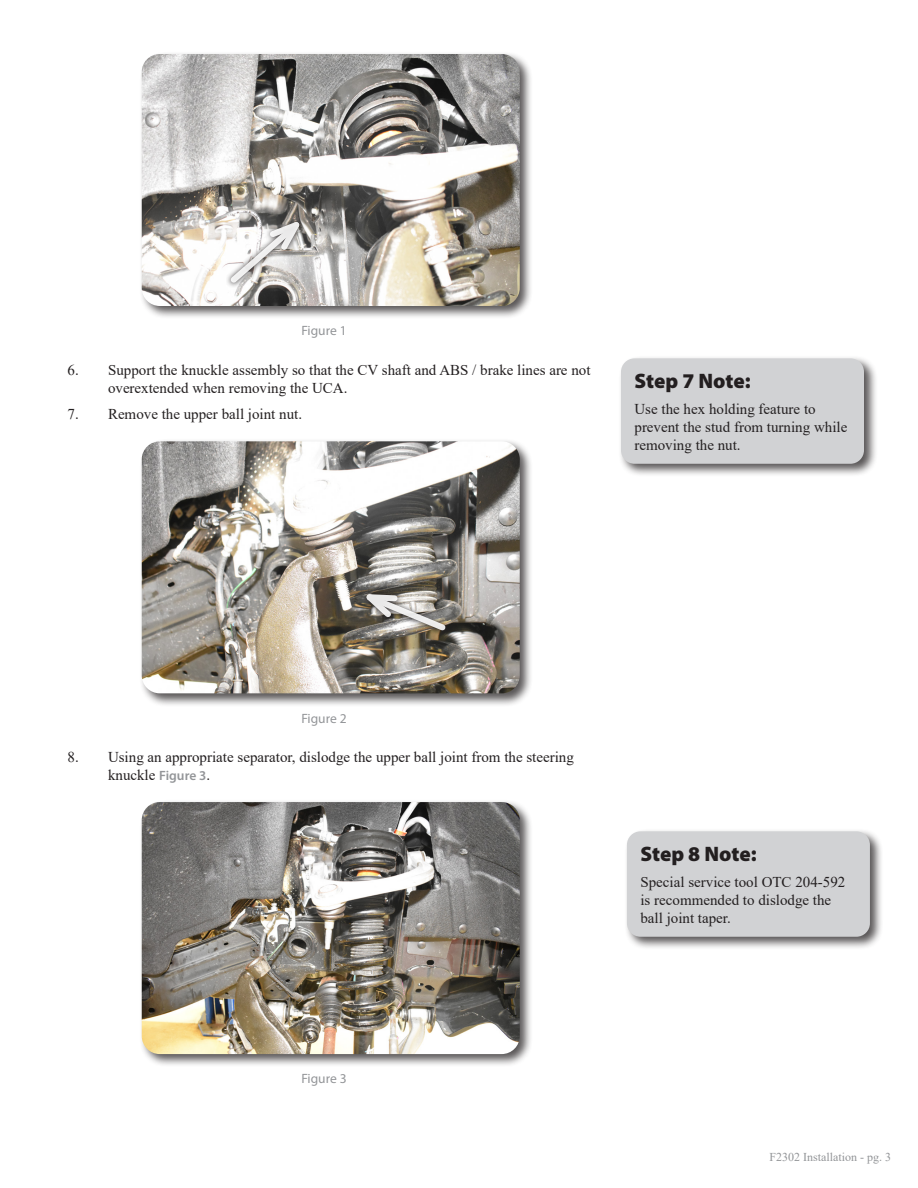
<style>
.page{position:relative;width:918px;height:1188px;background:#fff}
.page>*{position:absolute;margin:0;border:0;box-sizing:border-box;transform-origin:0 0}
.Headline{font:900 21px "Myriad Pro";letter-spacing:-.005em;color:#231f20}
.Body_text{font:15px/18px "Times New Roman";color:#231f20}
.t1{font:13.5px "Myriad Pro";color:#939598}
.t2{font:12px "Times New Roman";color:#939598}
.s1{font-family:"Myriad Pro";font-weight:600;font-size:13.5px;color:#939598}
</style>
<div class="page">
<div style="left:139px;top:51px;width:395px;height:269px;background:#231f20;opacity:.75"></div>
<img style="left:142px;top:54px;width:378px;height:252px">
<svg style="left:225px;top:213px;width:84px;height:75px"></svg>
<div style="left:139px;top:439px;width:395px;height:268px;background:#231f20;opacity:.75"></div>
<img style="left:142px;top:441px;width:378px;height:252px">
<div style="left:361px;top:589px;width:90px;height:47px;background:#231f20;opacity:.9"></div>
<svg style="left:354px;top:589px;width:96px;height:46px;background:#97938c"></svg>
<div style="left:139px;top:799px;width:394px;height:269px;background:#231f20;opacity:.75"></div>
<img style="left:142px;top:802px;width:378px;height:252px">
<div style="left:618px;top:356px;width:260px;height:122px;background:#231f20;opacity:.75"></div>
<div style="left:621px;top:358px;width:243px;height:106px;background:#d1d2d4;border-radius:14px"></div>
<div style="left:624px;top:829px;width:260px;height:122px;background:#231f20;opacity:.75"></div>
<div style="left:627px;top:831px;width:243px;height:106px;background:#d1d2d4;border-radius:14px"></div>
<p class="t1" style="left:301px;top:322px;width:47px">Figure 1</p>
<p class="Body_text" style="left:108px;top:360px;width:484px;text-indent:-40px">6. Support the knuckle assembly so that the CV shaft and ABS / brake lines are not overextended when removing the UCA.</p>
<p class="Body_text" style="left:68px;top:405px;width:236px">7. Remove the upper ball joint nut.</p>
<p class="Headline" style="left:634px;top:369px;width:118px">Step 7 Note:</p>
<p class="Body_text" style="left:634px;top:400px;width:214px">Use the hex holding feature to prevent the stud from turning while removing the nut.</p>
<p class="t1" style="left:301px;top:710px;width:47px">Figure 2</p>
<p class="Body_text" style="left:108px;top:748px;width:467px;text-indent:-40px">8. Using an appropriate separator, dislodge the upper ball joint from the steering knuckle <span class="s1">Figure 3</span>.</p>
<p class="t1" style="left:301px;top:1070px;width:47px">Figure 3</p>
<p class="Headline" style="left:640px;top:842px;width:118px">Step 8 Note:</p>
<p class="Body_text" style="left:640px;top:873px;width:206px">Special service tool OTC 204-592 is recommended to dislodge the ball joint taper.</p>
<p class="t2" style="left:769px;top:1149px;width:123px">F2302 Installation - pg. 3</p>
</div>
